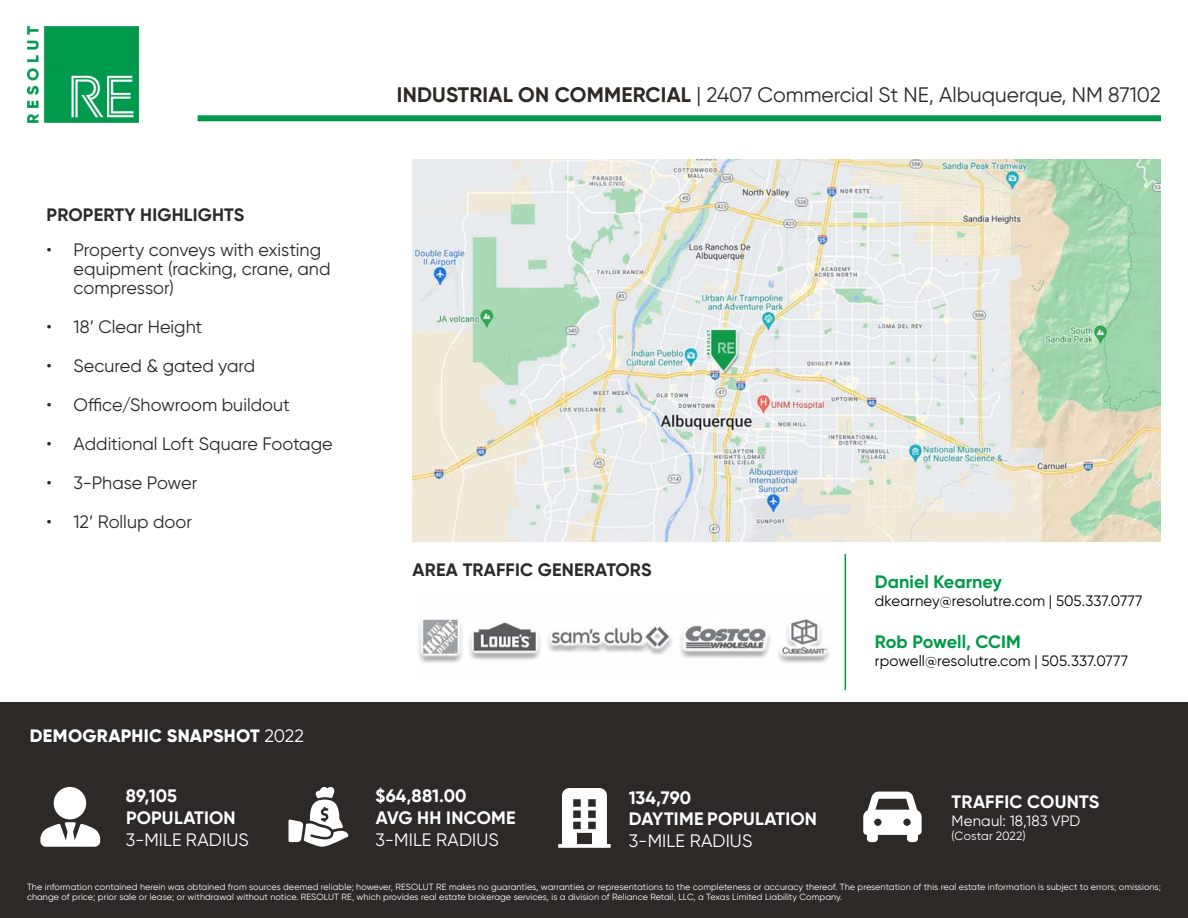
<style>
.page{position:relative;width:1188px;height:918px;background:#fff}
.page>*{position:absolute;margin:0;border:0;box-sizing:border-box;transform-origin:0 0}
.t1{font:21px "Gilroy";color:#2c2926}
.t2{font:18px/18.8px "Gilroy";color:#2c2926}
.t3{font:700 18px/21.6px "Gilroy";letter-spacing:.01em;color:#fff}
.t4{font:700 18px "Gilroy";letter-spacing:.01em;color:#2c2926}
.t5{font:18px "Gilroy";letter-spacing:.01em;color:#fff}
.t6{font:700 18px "Gilroy";color:#019a49}
.t7{font:800 18px "Gilroy";letter-spacing:.015em;color:#fff}
.t8{font:15px "Gilroy";letter-spacing:.005em;color:#000}
.t9{font:15px "Gilroy";letter-spacing:.01em;color:#fff}
.t10{font:12px "Gilroy";letter-spacing:.01em;color:#fff}
.t11{font:9px/10.5px "Gilroy";letter-spacing:.01em;color:#fff}
.s1{font-weight:400}
.s2{font-weight:700}
</style>
<div class="page">
<img style="left:413px;top:160px;width:748px;height:382px">
<img style="left:418px;top:619px;width:412px;height:44px">
<hr style="left:845px;top:554px;width:1px;height:136px;background:#019a49">
<div style="left:0;top:702px;width:1188px;height:216px;background:#2c2926"></div>
<img style="left:27px;top:27px;width:112px;height:95px">
<div style="left:198px;top:115px;width:963px;height:6px;background:#019a49"></div>
<div style="left:54px;top:787px;width:32px;height:32px;background:#fff;border-radius:50%"></div>
<svg style="left:40px;top:822px;width:60px;height:25px"></svg>
<svg style="left:289px;top:787px;width:59px;height:60px"></svg>
<svg style="left:863px;top:792px;width:59px;height:50px"></svg>
<svg style="left:558px;top:788px;width:53px;height:60px"></svg>
<h2 class="t4" style="left:47px;top:203px;width:199px">PROPERTY HIGHLIGHTS</h2>
<h2 class="t2" style="left:74px;top:241px;width:258px;text-indent:-27px">• Property conveys with existing equipment (racking, crane, and compressor)</h2>
<h2 class="t2" style="left:47px;top:317px;width:157px">• 18’ Clear Height</h2>
<h2 class="t2" style="left:47px;top:356px;width:210px">• Secured &amp; gated yard</h2>
<h2 class="t2" style="left:47px;top:395px;width:245px">• Office/Showroom buildout</h2>
<h2 class="t2" style="left:47px;top:434px;width:288px">• Additional Loft Square Footage</h2>
<h2 class="t2" style="left:47px;top:473px;width:152px">• 3-Phase Power</h2>
<h2 class="t2" style="left:47px;top:512px;width:147px">• 12’ Rollup door</h2>
<h2 class="t7" style="left:30px;top:724px;width:276px">DEMOGRAPHIC SNAPSHOT <span class="s1">2022</span></h2>
<h2 class="t3" style="left:126px;top:785px;width:111px">89,105<br>POPULATION</h2>
<h2 class="t5" style="left:126px;top:828px;width:124px">3-MILE RADIUS</h2>
<h1 class="t1" style="left:397px;top:82px;width:766px"><span class="s2">INDUSTRIAL ON COMMERCIAL</span> | 2407 Commercial St NE, Albuquerque, NM 87102</h1>
<h2 class="t4" style="left:413px;top:558px;width:240px">AREA TRAFFIC GENERATORS</h2>
<h2 class="t3" style="left:376px;top:785px;width:142px">$64,881.00<br>AVG HH INCOME</h2>
<h2 class="t5" style="left:376px;top:828px;width:125px">3-MILE RADIUS</h2>
<h2 class="t3" style="left:629px;top:786px;width:190px">134,790<br>DAYTIME POPULATION</h2>
<h2 class="t5" style="left:629px;top:829px;width:125px">3-MILE RADIUS</h2>
<h2 class="t6" style="left:875px;top:571px;width:129px">Daniel Kearney</h2>
<h3 class="t8" style="left:875px;top:592px;width:269px">dkearney@resolutre.com | 505.337.0777</h3>
<h2 class="t6" style="left:875px;top:630px;width:147px">Rob Powell, CCIM</h2>
<h3 class="t8" style="left:875px;top:651px;width:255px">rpowell@resolutre.com | 505.337.0777</h3>
<h2 class="t3" style="left:952px;top:791px;width:149px">TRAFFIC COUNTS</h2>
<h3 class="t9" style="left:952px;top:811px;width:130px">Menaul: 18,183 VPD</h3>
<h3 class="t10" style="left:952px;top:829px;width:76px">(Costar 2022)</h3>
<p class="t11" style="left:27px;top:881px;width:1135px">The information contained herein was obtained from sources deemed reliable; however, RESOLUT RE makes no guaranties, warranties or representations to the completeness or accuracy thereof. The presentation of this real estate information is subject to errors; omissions; change of price; prior sale or lease; or withdrawal without notice. RESOLUT RE, which provides real estate brokerage services, is a division of Reliance Retail, LLC, a Texas Limited Liability Company.</p>
</div>
